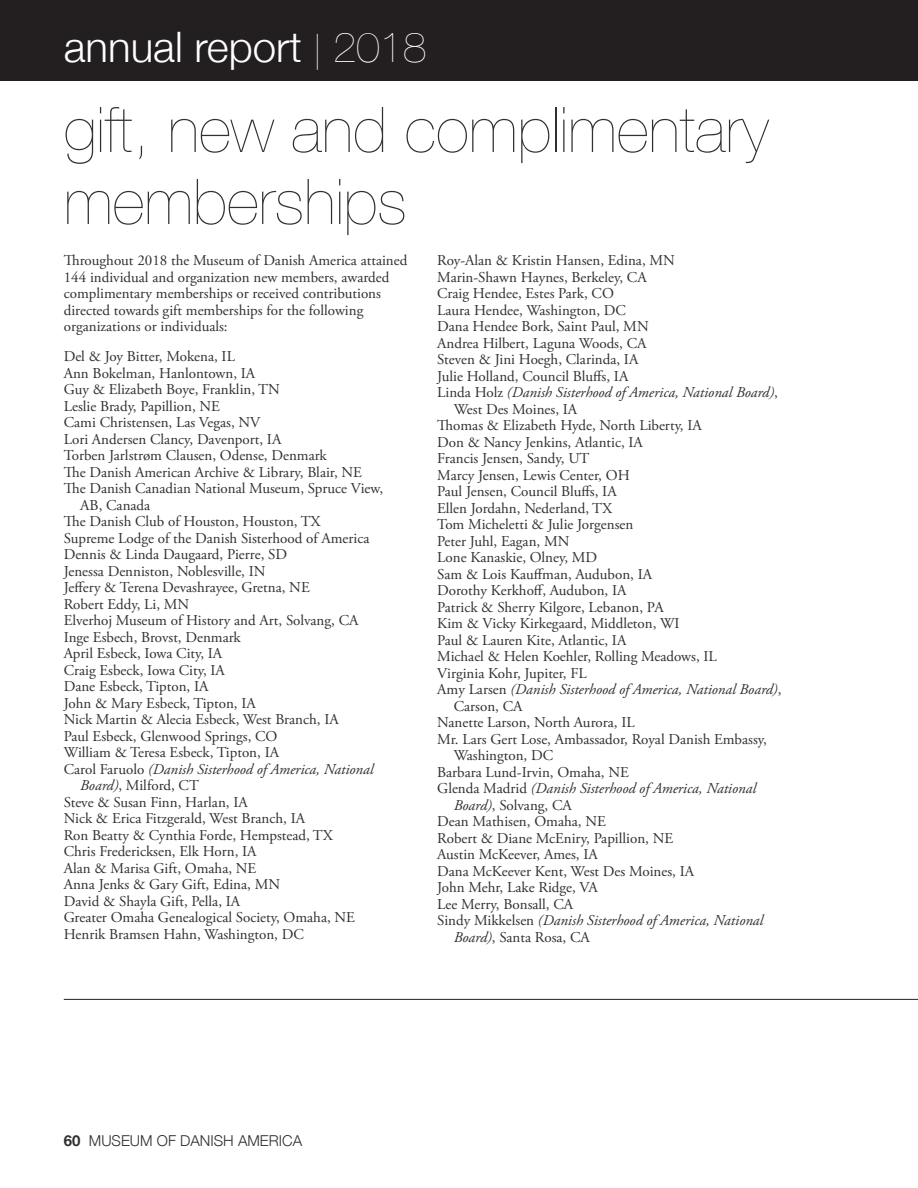
<style>
.page{position:relative;width:918px;height:1188px;background:#fff}
.page>*{position:absolute;margin:0;border:0;box-sizing:border-box;transform-origin:0 0}
.t1{font:200 63px/72px "Helvetica Neue";color:#312f30}
.t2{font:300 42px "Helvetica Neue";color:#fff}
.t3{font:15px/16.5px "Adobe Garamond Pro";color:#312f30}
.t4{font:italic 15px "Adobe Garamond Pro";color:#312f30}
.t5{font:300 15px "Helvetica Neue";color:#312f30}
.t6{font:700 15px "Helvetica Neue";color:#312f30}
.s1{font-weight:200;font-size:36px}
.s2{font-weight:200}
.s3{font-style:normal}
.s4{font-style:italic}
</style>
<div class="page">
<hr style="left:64px;top:999px;width:854px;height:1px;background:#231f20">
<div style="left:0;top:0;width:918px;height:81px;background:#231f20"></div>
<h2 class="t2" style="left:64px;top:13px;width:364px">ANNUAL REPORT <span class="s1">|</span> <span class="s2">2018</span></h2>
<h1 class="t1" style="left:64px;top:91px;width:706px">gift, new and complimentary memberships</h1>
<p class="t3" style="left:64px;top:253px;width:345px">Throughout 2018 the Museum of Danish America attained 144 individual and organization new members, awarded complimentary memberships or received contributions directed towards gift memberships for the following organizations or individuals:</p>
<p class="t3" style="left:64px;top:349px;width:173px">Del &amp; Joy Bitter, Mokena, IL</p>
<p class="t3" style="left:64px;top:365px;width:193px">Ann Bokelman, Hanlontown, IA</p>
<p class="t3" style="left:64px;top:382px;width:218px">Guy &amp; Elizabeth Boye, Franklin, TN</p>
<p class="t3" style="left:64px;top:398px;width:158px">Leslie Brady, Papillion, NE</p>
<p class="t3" style="left:64px;top:415px;width:198px">Cami Christensen, Las Vegas, NV</p>
<p class="t3" style="left:64px;top:431px;width:219px">Lori Andersen Clancy, Davenport, IA</p>
<p class="t3" style="left:64px;top:448px;width:265px">Torben Jarlstrøm Clausen, Odense, Denmark</p>
<p class="t3" style="left:64px;top:464px;width:300px">The Danish American Archive &amp; Library, Blair, NE</p>
<p class="t3" style="left:64px;top:481px;width:321px">The Danish Canadian National Museum, Spruce View,</p>
<p class="t3" style="left:80px;top:497px;width:72px">AB, Canada</p>
<p class="t3" style="left:64px;top:514px;width:258px">The Danish Club of Houston, Houston, TX</p>
<p class="t3" style="left:64px;top:530px;width:307px">Supreme Lodge of the Danish Sisterhood of America</p>
<p class="t3" style="left:64px;top:547px;width:225px">Dennis &amp; Linda Daugaard, Pierre, SD</p>
<p class="t3" style="left:64px;top:563px;width:203px">Jenessa Denniston, Noblesville, IN</p>
<p class="t3" style="left:64px;top:580px;width:248px">Jeffery &amp; Terena Devashrayee, Gretna, NE</p>
<p class="t3" style="left:64px;top:596px;width:127px">Robert Eddy, Li, MN</p>
<p class="t3" style="left:64px;top:613px;width:296px">Elverhoj Museum of History and Art, Solvang, CA</p>
<p class="t3" style="left:64px;top:629px;width:179px">Inge Esbech, Brovst, Denmark</p>
<p class="t3" style="left:64px;top:646px;width:160px">April Esbeck, Iowa City, IA</p>
<p class="t3" style="left:64px;top:662px;width:163px">Craig Esbeck, Iowa City, IA</p>
<p class="t3" style="left:64px;top:679px;width:146px">Dane Esbeck, Tipton, IA</p>
<p class="t3" style="left:64px;top:695px;width:194px">John &amp; Mary Esbeck, Tipton, IA</p>
<p class="t3" style="left:64px;top:712px;width:277px">Nick Martin &amp; Alecia Esbeck, West Branch, IA</p>
<p class="t3" style="left:64px;top:728px;width:215px">Paul Esbeck, Glenwood Springs, CO</p>
<p class="t3" style="left:64px;top:745px;width:217px">William &amp; Teresa Esbeck, Tipton, IA</p>
<p class="t4" style="left:64px;top:760px;width:311px"><span class="s3">Carol Faruolo</span> (Danish Sisterhood of America, National</p>
<p class="t3" style="left:80px;top:778px;width:120px"><span class="s4">Board)</span>, Milford, CT</p>
<p class="t3" style="left:64px;top:794px;width:186px">Steve &amp; Susan Finn, Harlan, IA</p>
<p class="t3" style="left:64px;top:811px;width:243px">Nick &amp; Erica Fitzgerald, West Branch, IA</p>
<p class="t3" style="left:64px;top:827px;width:271px">Ron Beatty &amp; Cynthia Forde, Hempstead, TX</p>
<p class="t3" style="left:64px;top:844px;width:194px">Chris Fredericksen, Elk Horn, IA</p>
<p class="t3" style="left:64px;top:860px;width:194px">Alan &amp; Marisa Gift, Omaha, NE</p>
<p class="t3" style="left:64px;top:877px;width:218px">Anna Jenks &amp; Gary Gift, Edina, MN</p>
<p class="t3" style="left:64px;top:893px;width:178px">David &amp; Shayla Gift, Pella, IA</p>
<p class="t3" style="left:64px;top:910px;width:293px">Greater Omaha Genealogical Society, Omaha, NE</p>
<p class="t3" style="left:64px;top:926px;width:242px">Henrik Bramsen Hahn, Washington, DC</p>
<p class="t3" style="left:437px;top:253px;width:239px">Roy-Alan &amp; Kristin Hansen, Edina, MN</p>
<p class="t3" style="left:437px;top:269px;width:211px">Marin-Shawn Haynes, Berkeley, CA</p>
<p class="t3" style="left:437px;top:286px;width:178px">Craig Hendee, Estes Park, CO</p>
<p class="t3" style="left:437px;top:302px;width:190px">Laura Hendee, Washington, DC</p>
<p class="t3" style="left:437px;top:319px;width:213px">Dana Hendee Bork, Saint Paul, MN</p>
<p class="t3" style="left:437px;top:335px;width:211px">Andrea Hilbert, Laguna Woods, CA</p>
<p class="t3" style="left:437px;top:352px;width:203px">Steven &amp; Jini Hoegh, Clarinda, IA</p>
<p class="t3" style="left:437px;top:368px;width:193px">Julie Holland, Council Bluffs, IA</p>
<p class="t4" style="left:437px;top:383px;width:342px"><span class="s3">Linda Holz</span> (Danish Sisterhood of America, National Board)<span class="s3">,</span></p>
<p class="t3" style="left:454px;top:401px;width:125px">West Des Moines, IA</p>
<p class="t3" style="left:437px;top:418px;width:266px">Thomas &amp; Elizabeth Hyde, North Liberty, IA</p>
<p class="t3" style="left:437px;top:434px;width:207px">Don &amp; Nancy Jenkins, Atlantic, IA</p>
<p class="t3" style="left:437px;top:451px;width:154px">Francis Jensen, Sandy, UT</p>
<p class="t3" style="left:437px;top:467px;width:194px">Marcy Jensen, Lewis Center, OH</p>
<p class="t3" style="left:437px;top:484px;width:181px">Paul Jensen, Council Bluffs, IA</p>
<p class="t3" style="left:437px;top:500px;width:176px">Ellen Jordahn, Nederland, TX</p>
<p class="t3" style="left:437px;top:517px;width:198px">Tom Micheletti &amp; Julie Jorgensen</p>
<p class="t3" style="left:437px;top:533px;width:134px">Peter Juhl, Eagan, MN</p>
<p class="t3" style="left:437px;top:550px;width:162px">Lone Kanaskie, Olney, MD</p>
<p class="t3" style="left:437px;top:566px;width:216px">Sam &amp; Lois Kauffman, Audubon, IA</p>
<p class="t3" style="left:437px;top:583px;width:191px">Dorothy Kerkhoff, Audubon, IA</p>
<p class="t3" style="left:437px;top:599px;width:228px">Patrick &amp; Sherry Kilgore, Lebanon, PA</p>
<p class="t3" style="left:437px;top:616px;width:244px">Kim &amp; Vicky Kirkegaard, Middleton, WI</p>
<p class="t3" style="left:437px;top:632px;width:191px">Paul &amp; Lauren Kite, Atlantic, IA</p>
<p class="t3" style="left:437px;top:649px;width:281px">Michael &amp; Helen Koehler, Rolling Meadows, IL</p>
<p class="t3" style="left:437px;top:665px;width:151px">Virginia Kohr, Jupiter, FL</p>
<p class="t4" style="left:437px;top:680px;width:346px"><span class="s3">Amy Larsen</span> (Danish Sisterhood of America, National Board)<span class="s3">,</span></p>
<p class="t3" style="left:454px;top:698px;width:70px">Carson, CA</p>
<p class="t3" style="left:437px;top:715px;width:199px">Nanette Larson, North Aurora, IL</p>
<p class="t3" style="left:437px;top:731px;width:331px">Mr. Lars Gert Lose, Ambassador, Royal Danish Embassy,</p>
<p class="t3" style="left:454px;top:748px;width:101px">Washington, DC</p>
<p class="t3" style="left:437px;top:764px;width:193px">Barbara Lund-Irvin, Omaha, NE</p>
<p class="t4" style="left:437px;top:779px;width:320px"><span class="s3">Glenda Madrid</span> (Danish Sisterhood of America, National</p>
<p class="t3" style="left:454px;top:797px;width:120px"><span class="s4">Board)</span>, Solvang, CA</p>
<p class="t3" style="left:437px;top:814px;width:170px">Dean Mathisen, Omaha, NE</p>
<p class="t3" style="left:437px;top:830px;width:238px">Robert &amp; Diane McEniry, Papillion, NE</p>
<p class="t3" style="left:437px;top:847px;width:162px">Austin McKeever, Ames, IA</p>
<p class="t3" style="left:437px;top:863px;width:258px">Dana McKeever Kent, West Des Moines, IA</p>
<p class="t3" style="left:437px;top:880px;width:162px">John Mehr, Lake Ridge, VA</p>
<p class="t3" style="left:437px;top:896px;width:138px">Lee Merry, Bonsall, CA</p>
<p class="t4" style="left:437px;top:911px;width:328px"><span class="s3">Sindy Mikkelsen</span> (Danish Sisterhood of America, National</p>
<p class="t3" style="left:454px;top:929px;width:138px"><span class="s4">Board)</span>, Santa Rosa, CA</p>
<p class="t6" style="left:64px;top:1129px;width:18px">60</p>
<p class="t5" style="left:89px;top:1128px;width:213px">MUSEUM OF DANISH AMERICA</p>
</div>
